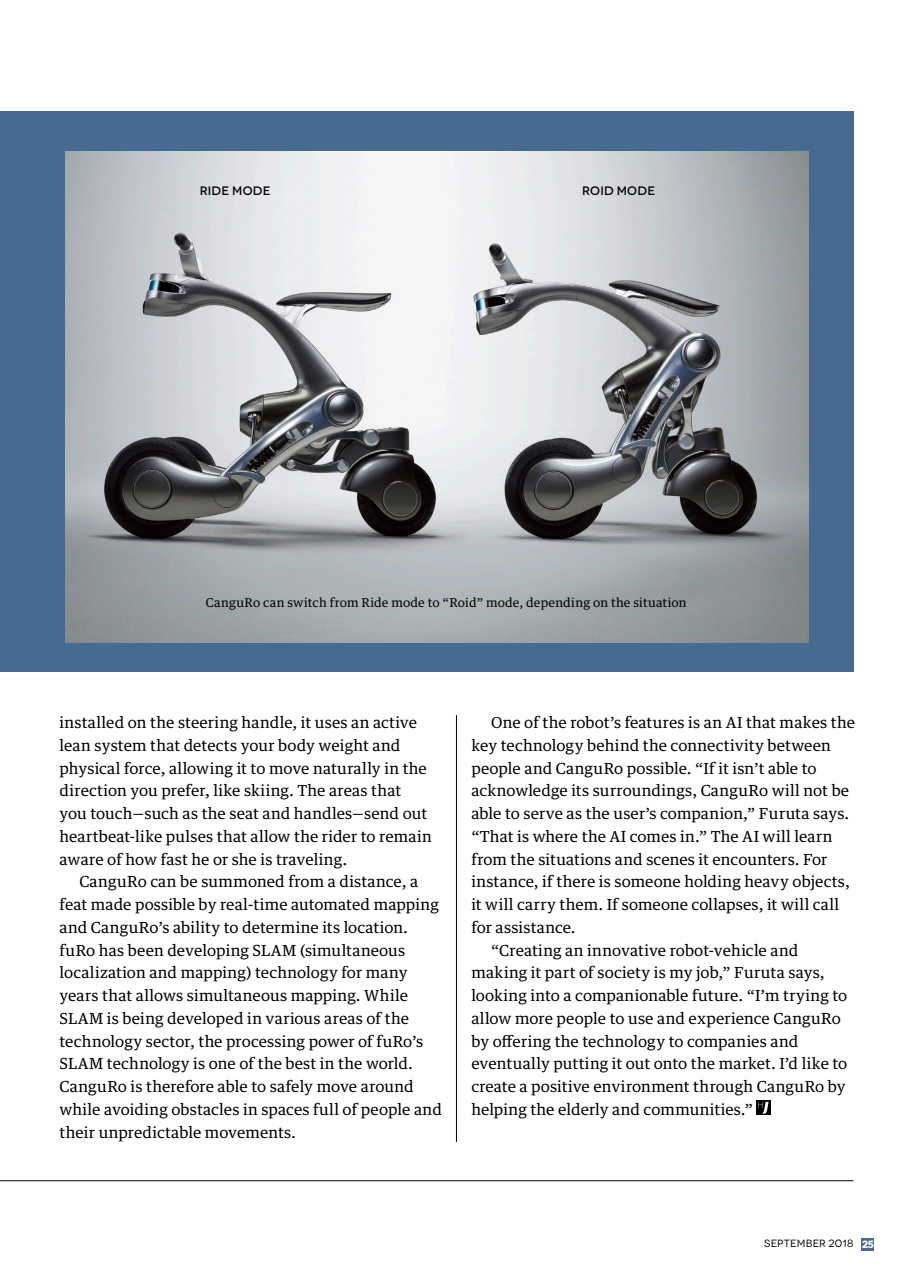
<style>
.page{position:relative;width:903px;height:1275px;background:#fff}
.page>*{position:absolute;margin:0;border:0;box-sizing:border-box;transform-origin:0 0}
.t1{font:15.4px/22.8px "Guardian Text Egyp";letter-spacing:.005em;color:#000}
.A6_caption{font:12.25px "Guardian Text Egyp";letter-spacing:.01em;color:#000}
.A6_caption-2{font:500 12.25px "Novecentowide";letter-spacing:.02em;color:#000}
.t2{font:10.5px "Novecentowide";letter-spacing:.02em;color:#000}
.s1{font-weight:700;color:#fff}
</style>
<div class="page">
<div style="left:861px;top:1238px;width:13px;height:13px;background:#476a91"></div>
<div style="left:0;top:112px;width:853px;height:560px;background:#476a91"></div>
<hr style="left:456px;top:715px;width:1px;height:427px;background:#000">
<svg style="left:756px;top:1100px;width:14px;height:15px"></svg>
<svg style="left:758px;top:1102px;width:10px;height:12px"></svg>
<hr style="left:0;top:1180px;width:853px;height:1px;background:#000">
<img style="left:66px;top:152px;width:743px;height:490px">
<p class="A6_caption-2" style="left:200px;top:184px;width:73px">RIDE MODE</p>
<p class="A6_caption-2" style="left:582px;top:184px;width:75px">ROID MODE</p>
<p class="A6_caption" style="left:206px;top:593px;width:482px">CanguRo can switch from Ride mode to “Roid” mode, depending on the situation</p>
<p class="t1" style="left:60px;top:710px;width:374px">installed on the steering handle, it uses an active lean system that detects your body weight and physical force, allowing it to move naturally in the direction you prefer, like skiing. The areas that you touch—such as the seat and handles—send out heartbeat-like pulses that allow the rider to remain aware of how fast he or she is traveling.</p>
<p class="t1" style="left:60px;top:869px;width:384px;text-indent:20px">CanguRo can be summoned from a distance, a feat made possible by real-time automated mapping and CanguRo’s ability to determine its location. fuRo has been developing SLAM (simultaneous localization and mapping) technology for many years that allows simultaneous mapping. While SLAM is being developed in various areas of the technology sector, the processing power of fuRo’s SLAM technology is one of the best in the world.<br>CanguRo is therefore able to safely move around while avoiding obstacles in spaces full of people and their unpredictable movements.</p>
<p class="t1" style="left:471px;top:710px;width:385px;text-indent:20px">One of the robot’s features is an AI that makes the key technology behind the connectivity between people and CanguRo possible. “If it isn’t able to acknowledge its surroundings, CanguRo will not be able to serve as the user’s companion,” Furuta says. “That is where the AI comes in.” The AI will learn from the situations and scenes it encounters. For instance, if there is someone holding heavy objects, it will carry them. If someone collapses, it will call for assistance.</p>
<p class="t1" style="left:471px;top:937px;width:377px;text-indent:20px">“Creating an innovative robot-vehicle and making it part of society is my job,” Furuta says, looking into a companionable future. “I’m trying to allow more people to use and experience CanguRo by offering the technology to companies and eventually putting it out onto the market. I’d like to create a positive environment through CanguRo by helping the elderly and communities.”</p>
<p class="t2" style="left:764px;top:1237px;width:111px">SEPTEMBER 2018 <span class="s1">25</span></p>
</div>
